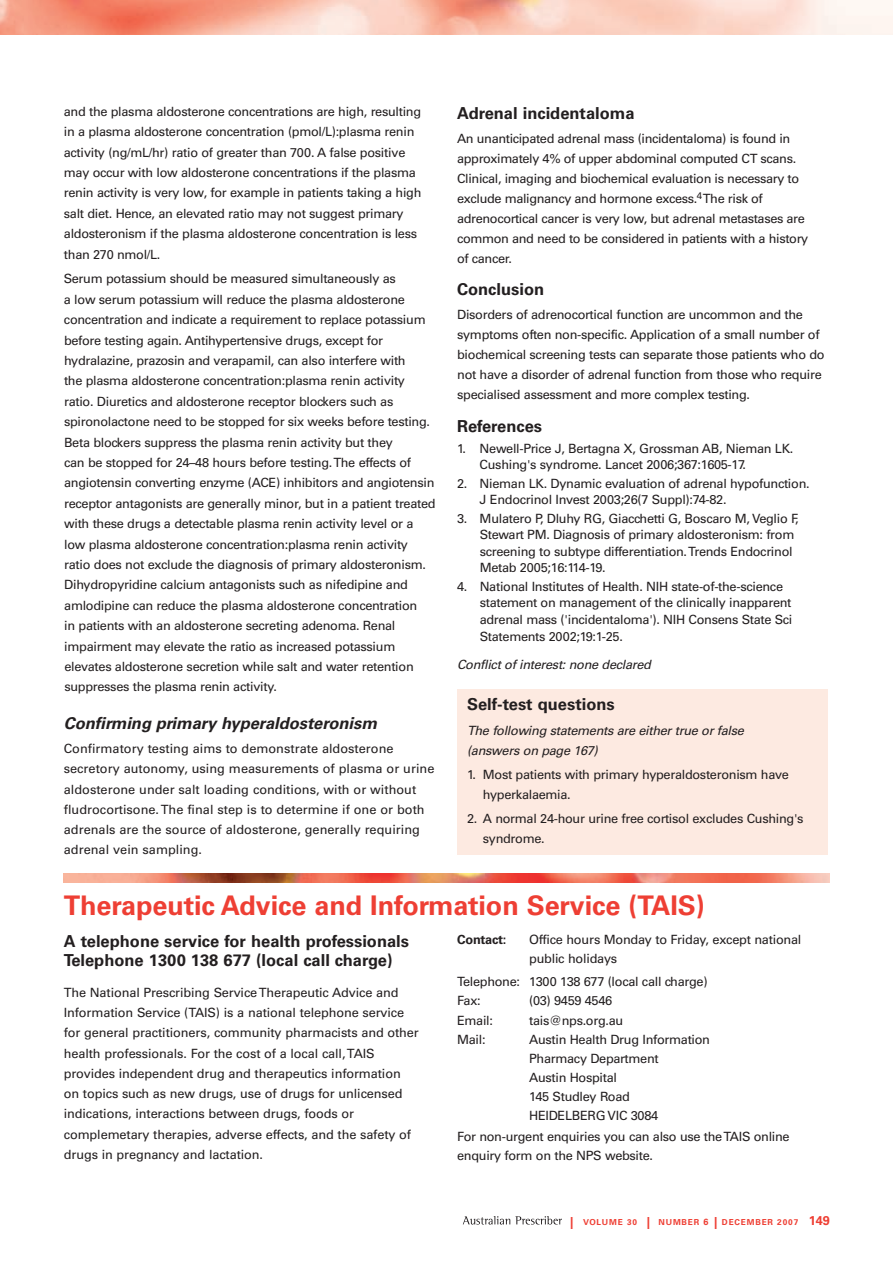
<style>
.page{position:relative;width:893px;height:1263px;background:#fff}
.page>*{position:absolute;margin:0;border:0;box-sizing:border-box;transform-origin:0 0}
.t1{font:700 27px "Univers LT";letter-spacing:-.005em;color:#ee3f34}
.t2{font:700 16.5px/19.5px "Univers LT";color:#231f20}
.t3{font:italic 700 16.5px "Univers LT";color:#231f20}
.t4{font:12.75px/20.4px "Univers LT";letter-spacing:-.025em;color:#231f20}
.t5{font:12.75px/20.2px "Univers LT";color:#231f20}
.t6{font:italic 12.75px/20px "Univers LT";letter-spacing:-.025em;color:#231f20}
.t7{font:700 12.75px "Univers LT";letter-spacing:-.02em;color:#231f20}
.t8{font:700 8.25px "Univers LT";letter-spacing:.1em;color:#ee3f34}
.s1{font-size:12px}
.s2{font-size:9px}
.s3{font-size:12.75px}
</style>
<div class="page">
<svg style="left:463px;top:1216px;width:99px;height:8px"></svg>
<div style="left:457px;top:689px;width:371px;height:166px;background:#fdeae1"></div>
<img style="left:0;top:0;width:893px;height:34px">
<img style="left:64px;top:873px;width:765px;height:9px">
<p class="t4" style="left:64px;top:101px;width:359px">and the plasma aldosterone concentrations are high, resulting in a plasma aldosterone concentration (pmol/L):plasma renin activity (ng/mL/hr) ratio of greater than 700. A false positive may occur with low aldosterone concentrations if the plasma renin activity is very low, for example in patients taking a high salt diet. Hence, an elevated ratio may not suggest primary aldosteronism if the plasma aldosterone concentration is less than 270 nmol/L.</p>
<p class="t4" style="left:64px;top:269px;width:373px">Serum potassium should be measured simultaneously as<br>a low serum potassium will reduce the plasma aldosterone concentration and indicate a requirement to replace potassium before testing again. Antihypertensive drugs, except for hydralazine, prazosin and verapamil, can also interfere with<br>the plasma aldosterone concentration:plasma renin activity ratio. Diuretics and aldosterone receptor blockers such as spironolactone need to be stopped for six weeks before testing.<br>Beta blockers suppress the plasma renin activity but they<br>can be stopped for 24–48 hours before testing.The effects of angiotensin converting enzyme (ACE) inhibitors and angiotensin receptor antagonists are generally minor, but in a patient treated with these drugs a detectable plasma renin activity level or a low plasma aldosterone concentration:plasma renin activity ratio does not exclude the diagnosis of primary aldosteronism.<br>Dihydropyridine calcium antagonists such as nifedipine and amlodipine can reduce the plasma aldosterone concentration<br>in patients with an aldosterone secreting adenoma. Renal impairment may elevate the ratio as increased potassium elevates aldosterone secretion while salt and water retention suppresses the plasma renin activity.</p>
<p class="t3" style="left:64px;top:713px;width:315px">Confirming primary hyperaldosteronism</p>
<p class="t5" style="left:64px;top:739px;width:372px">Confirmatory testing aims to demonstrate aldosterone secretory autonomy, using measurements of plasma or urine aldosterone under salt loading conditions, with or without fludrocortisone.The final step is to determine if one or both adrenals are the source of aldosterone, generally requiring adrenal vein sampling.</p>
<p class="t2" style="left:457px;top:103px;width:179px">Adrenal incidentaloma</p>
<p class="t4" style="left:457px;top:128px;width:353px;line-height:20px">An unanticipated adrenal mass (incidentaloma) is found in approximately 4% of upper abdominal computed CT scans.<br>Clinical, imaging and biochemical evaluation is necessary to exclude malignancy and hormone excess.<sup>4</sup>The risk of adrenocortical cancer is very low, but adrenal metastases are common and need to be considered in patients with a history of cancer.</p>
<p class="t2" style="left:457px;top:280px;width:89px">Conclusion</p>
<p class="t4" style="left:457px;top:305px;width:369px">Disorders of adrenocortical function are uncommon and the symptoms often non-specific. Application of a small number of biochemical screening tests can separate those patients who do not have a disorder of adrenal function from those who require specialised assessment and more complex testing.</p>
<p class="t2" style="left:457px;top:416px;width:87px">References</p>
<p class="t4" style="left:480px;top:440px;width:315px;line-height:16.5px;text-indent:-23px">1. Newell-Price J, Bertagna X, Grossman AB, N ieman LK.<br>Cushing's syndrome. Lancet 2006;367:1605-17.</p>
<p class="t4" style="left:480px;top:475px;width:332px;line-height:16.5px;text-indent:-22px">2. N ieman LK. Dynamic evaluation of adrenal hypofunction.<br>J Endocrinol Invest 2003;26(7 Suppl):74-82.</p>
<p class="t4" style="left:480px;top:510px;width:321px;line-height:16.5px;text-indent:-23px">3. Mulatero P, Dluhy RG, Giacchetti G, Boscaro M, Veglio F, Stewart PM. Diagnosis of primary aldosteronism: from screening to subtype differentiation.Trends Endocrinol Metab 2005;16:114-19.</p>
<p class="t4" style="left:480px;top:578px;width:314px;line-height:16.8px;text-indent:-23px">4. N ational Institutes of Health. N IH state-of-the-science statement on management of the clinically inapparent adrenal mass ('incidentaloma'). N IH Consens State Sci Statements 2002;19:1-25.</p>
<p class="t6" style="left:457px;top:655px;width:195px">Conflict of interest: none declared</p>
<p class="t2" style="left:467px;top:695px;width:149px">Self-test questions</p>
<p class="t6" style="left:467px;top:720px;width:278px">The following statements are either true or false (answers on page 167)</p>
<p class="t4" style="left:483px;top:764px;width:308px;line-height:20px;text-indent:-16px">1. Most patients with primary hyperaldosteronism have hyperkalaemia.</p>
<p class="t4" style="left:483px;top:808px;width:322px;text-indent:-16px">2. A normal 24-hour urine free cortisol excludes Cushing's syndrome.</p>
<h1 class="t1" style="left:64px;top:890px;width:643px">Therapeutic Advice and Information Service (TAIS)</h1>
<p class="t2" style="left:64px;top:931px;width:347px">A telephone service for health professionals<br>Telephone 1300 138 677 (local call charge)</p>
<p class="t4" style="left:64px;top:982px;width:357px">The National Prescribing ServiceTherapeutic Advice and Information Service (TAIS) is a national telephone service for general practitioners, community pharmacists and other health professionals. For the cost of a local call,TAIS provides independent drug and therapeutics information on topics such as new drugs, use of drugs for unlicensed indications, interactions between drugs, foods or complemetary therapies, adverse effects, and the safety of drugs in pregnancy and lactation.</p>
<p class="t7" style="left:457px;top:932px;width:51px">Contact:</p>
<p class="t4" style="left:529px;top:929px;width:274px;line-height:19.5px">Office hours Monday to Friday, except national public holidays</p>
<p class="t4" style="left:457px;top:972px;width:252px;line-height:19px">Telephone: 1300 138 677 (local call charge)<br>Fax:</p>
<p class="t4" style="left:529px;top:991px;width:85px">(03) 9459 4546</p>
<p class="t4" style="left:457px;top:1010px;width:37px">Email:</p>
<p class="t4" style="left:529px;top:1010px;width:96px">tais@nps.org.au</p>
<p class="t4" style="left:457px;top:1029px;width:30px">Mail:</p>
<p class="t4" style="left:529px;top:1029px;width:182px;line-height:19.2px">Austin Health Drug Information<br>Pharmacy Department<br>Austin Hospital<br>145 Studley Road<br>HEIDELBERG VIC 3084</p>
<p class="t4" style="left:457px;top:1127px;width:334px;line-height:18.8px">For non-urgent enquiries you can also use theTAIS online enquiry form on the N PS website.</p>
<p class="t8" style="left:570px;top:1217px;width:47px"><span class="s1">|</span> Volume</p>
<p class="t8" style="left:627px;top:1217px;width:204px">30 <span class="s1">|</span> NUMBER <span class="s2">6</span> <span class="s1">|</span> DECEMBER 2007 <span class="s3">149</span></p>
</div>
